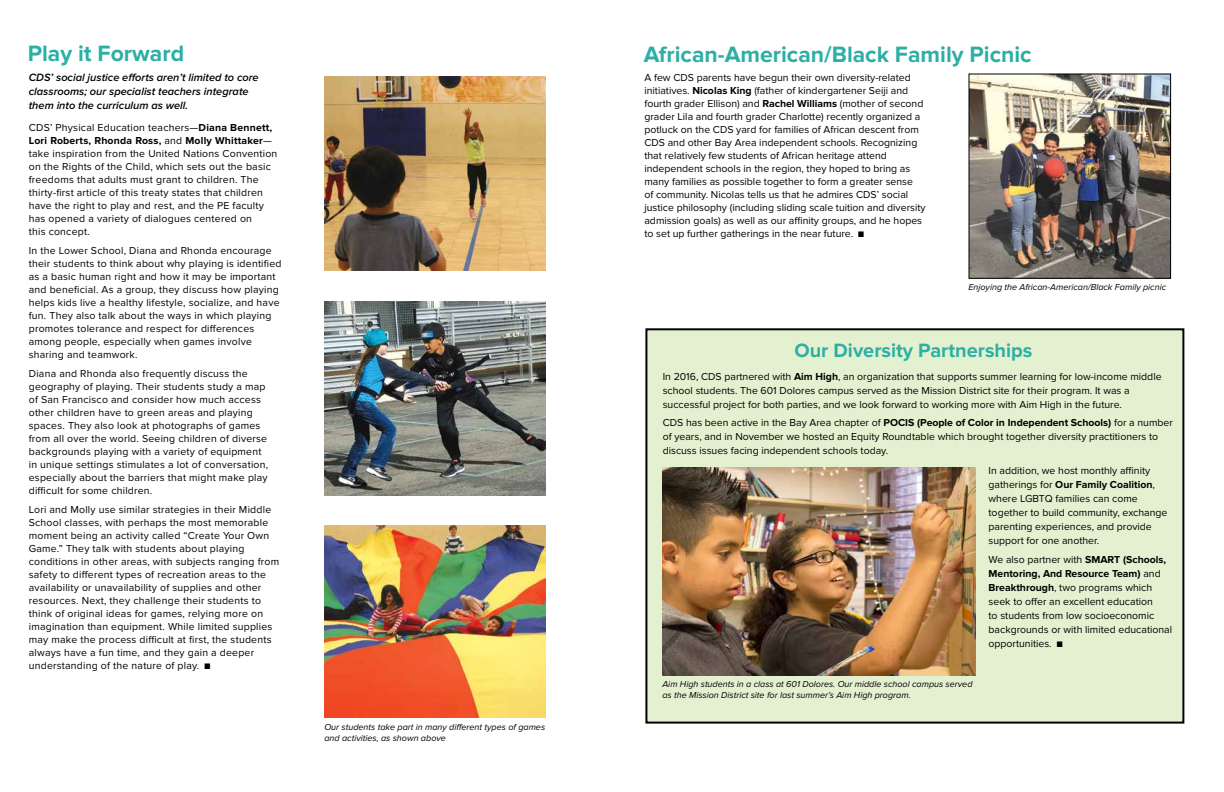
<style>
.page{position:relative;width:1224px;height:792px;background:#fff}
.page>*{position:absolute;margin:0;border:0;box-sizing:border-box;transform-origin:0 0}
.t1{font:500 44px "Franklin Gothic";color:#000}
.t2{font:700 23px "Proxima Nova";color:#2cafa4}
.t3{font:700 20px "Proxima Nova";color:#2cafa4}
.t4{font:italic 600 11px/14px "Proxima Nova";color:#000}
.t5{font:10.5px/13px "Proxima Nova";letter-spacing:.02em;color:#000}
.t6{font:10.5px/14px "Proxima Nova";color:#000}
.t7{font:italic 9px/11px "Proxima Nova";color:#000}
.s1{font-weight:700}
</style>
<div class="page">
<div style="left:646px;top:329px;width:537px;height:394px;background:#e4f1d1"></div>
<div style="left:645px;top:328px;width:539px;height:396px;border:2px solid #000"></div>
<img style="left:325px;top:77px;width:221px;height:194px">
<img style="left:325px;top:525px;width:221px;height:193px">
<img style="left:663px;top:467px;width:312px;height:209px">
<img style="left:970px;top:76px;width:199px;height:201px">
<div style="left:968px;top:74px;width:203px;height:205px;border:1px solid #000"></div>
<img style="left:325px;top:301px;width:221px;height:194px">
<h2 class="t2" style="left:28px;top:40px;width:158px">Play it Forward</h2>
<p class="t4" style="left:29px;top:71px;width:231px">CDS’ social justice efforts aren’t limited to core classrooms; our specialist teachers integrate them into the curriculum as well.</p>
<p class="t5" style="left:29px;top:121px;width:250px">CDS’ Physical Education teachers—<span class="s1">Diana Bennett, Lori Roberts, Rhonda Ross,</span> and <span class="s1">Molly Whittaker</span>— take inspiration from the United Nations Convention on the Rights of the Child, which sets out the basic freedoms that adults must grant to children. The thirty-first article of this treaty states that children have the right to play and rest, and the PE faculty has opened a variety of dialogues centered on<br>this concept.</p>
<p class="t5" style="left:29px;top:244px;width:254px">In the Lower School, Diana and Rhonda encourage their students to think about why playing is identified as a basic human right and how it may be important and beneficial. As a group, they discuss how playing helps kids live a healthy lifestyle, socialize, and have fun. They also talk about the ways in which playing promotes tolerance and respect for differences among people, especially when games involve sharing and teamwork.</p>
<p class="t5" style="left:29px;top:367px;width:241px">Diana and Rhonda also frequently discuss the geography of playing. Their students study a map of San Francisco and consider how much access other children have to green areas and playing spaces. They also look at photographs of games from all over the world. Seeing children of diverse backgrounds playing with a variety of equipment in unique settings stimulates a lot of conversation, especially about the barriers that might make play difficult for some children.</p>
<p class="t5" style="left:29px;top:503px;width:252px">Lori and Molly use similar strategies in their Middle School classes, with perhaps the most memorable moment being an activity called “Create Your Own Game.” They talk with students about playing conditions in other areas, with subjects ranging from safety to different types of recreation areas to the availability or unavailability of supplies and other resources. Next, they challenge their students to think of original ideas for games, relying more on imagination than equipment. While limited supplies may make the process difficult at first, the students always have a fun time, and they gain a deeper understanding of the nature of play.</p>
<h1 class="t1" style="left:202px;top:627px;width:12px">.</h1>
<p class="t7" style="left:324px;top:722px;width:222px">Our students take part in many different types of games and activities, as shown above</p>
<h2 class="t2" style="left:644px;top:41px;width:390px">African-American/Black Family Picnic</h2>
<p class="t6" style="left:644px;top:71px;width:283px;line-height:13px">A few CDS parents have begun their own diversity-related initiatives. <span class="s1">Nicolas King</span> (father of kindergartener Seiji and fourth grader Ellison) and <span class="s1">Rachel Williams</span> (mother of second grader Lila and fourth grader Charlotte) recently organized a potluck on the CDS yard for families of African descent from CDS and other Bay Area independent schools. Recognizing that relatively few students of African heritage attend independent schools in the region, they hoped to bring as many families as possible together to form a greater sense<br>of community. Nicolas tells us that he admires CDS’ social justice philosophy (including sliding scale tuition and diversity admission goals) as well as our affinity groups, and he hopes to set up further gatherings in the near future.</p>
<h1 class="t1" style="left:856px;top:195px;width:12px">.</h1>
<p class="t7" style="left:968px;top:281px;width:199px">Enjoying the African-American/Black Family picnic</p>
<h3 class="t3" style="left:794px;top:339px;width:240px">Our Diversity Partnerships</h3>
<p class="t6" style="left:663px;top:369px;width:500px">In 2016, CDS partnered with <span class="s1">Aim High</span>, an organization that supports summer learning for low-income middle school students. The 601 Dolores campus served as the Mission District site for their program. It was a successful project for both parties, and we look forward to working more with Aim High in the future.</p>
<p class="t6" style="left:663px;top:416px;width:512px">CDS has been active in the Bay Area chapter of <span class="s1">POCIS (People of Color in Independent Schools)</span> for a number of years, and in November we hosted an Equity Roundtable which brought together diversity practitioners to discuss issues facing independent schools today.</p>
<p class="t6" style="left:989px;top:464px;width:180px">In addition, we host monthly affinity gatherings for <span class="s1">Our Family Coalition</span>, where LGBTQ families can come together to build community, exchange parenting experiences, and provide support for one another.</p>
<p class="t6" style="left:989px;top:552px;width:185px">We also partner with <span class="s1">SMART (Schools, Mentoring, And Resource Team)</span> and <span class="s1">Breakthrough</span>, two programs which seek to offer an excellent education<br>to students from low socioeconomic backgrounds or with limited educational opportunities.</p>
<h1 class="t1" style="left:1054px;top:605px;width:12px">.</h1>
<p class="t7" style="left:662px;top:679px;width:312px">Aim High students in a class at 601 Dolores. Our middle school campus served as the Mission District site for last summer’s Aim High program.</p>
</div>
